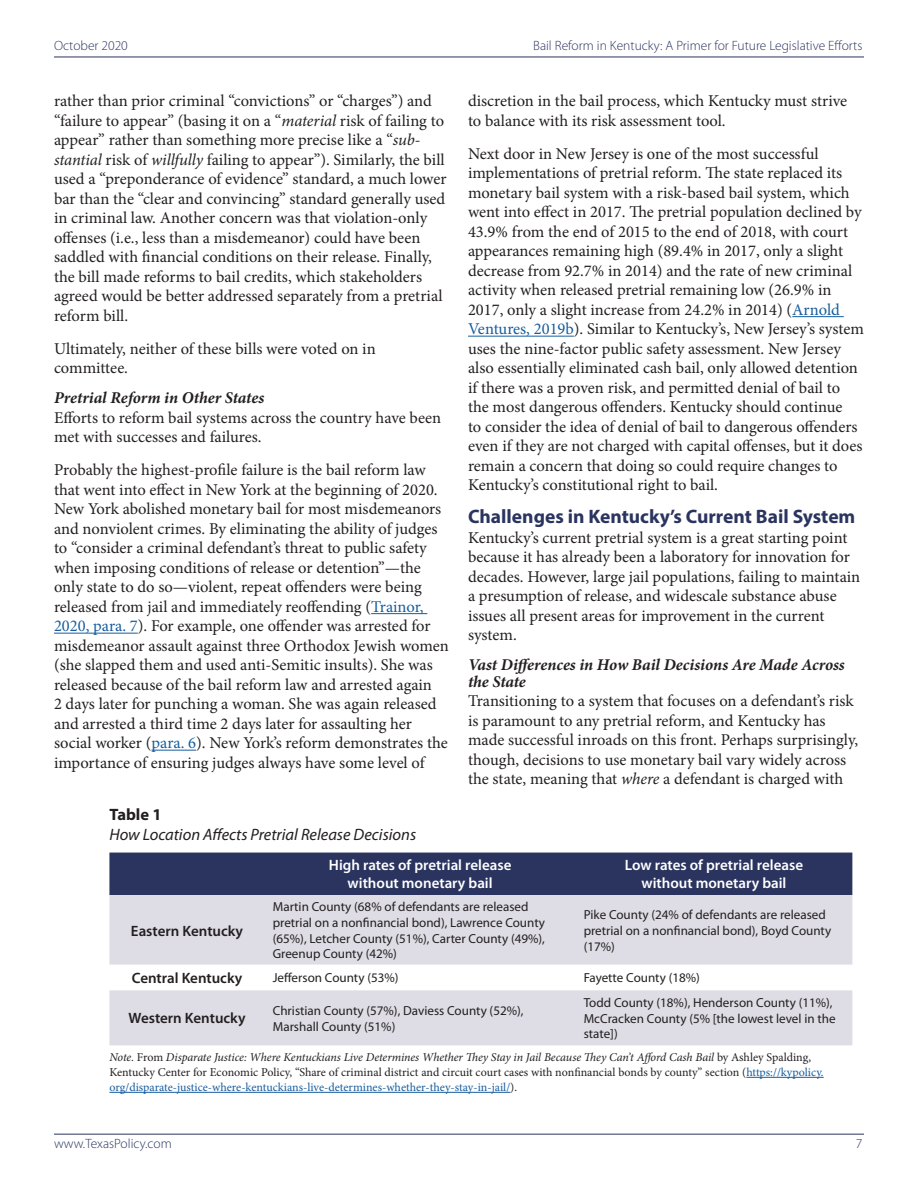
<style>
.page{position:relative;width:918px;height:1188px;background:#fff}
.page>*{position:absolute;margin:0;border:0;box-sizing:border-box;transform-origin:0 0}
.Section_Heading{font:700 19.5px "Myriad Pro";color:#2a345f}
.Copy{font:16.5px/19.5px "Minion Pro";color:#231f20}
.Subheading{font:italic 700 16.5px/16.5px "Minion Pro";letter-spacing:-.005em;color:#231f20}
.Figures{font:italic 16.5px "Myriad Pro";color:#231f20}
.Figures-2{font:700 16.5px "Myriad Pro";color:#231f20}
.Row_Heading{font:600 15px "Myriad Pro";color:#fff}
.Row_Heading-2{font:600 15px "Myriad Pro";color:#231f20}
.t1{font:300 13.5px "Myriad Pro";color:#2a345f}
.Table_Copy{font:13.05px/15.8px "Myriad Pro";color:#231f20}
.Table_Source{font:12px/15px "Minion Pro";color:#231f20}
.s1{font-style:italic}
.s2{color:#175d9e}
</style>
<div class="page">
<hr style="left:54px;top:1134px;width:810px;height:1px;background:#2a345f">
<hr style="left:54px;top:57px;width:810px;height:1px;background:#2a345f">
<hr style="left:371px;top:613px;width:56px;height:1px;background:#175d9e">
<hr style="left:54px;top:633px;width:84px;height:1px;background:#175d9e">
<hr style="left:152px;top:750px;width:44px;height:1px;background:#175d9e">
<hr style="left:792px;top:316px;width:52px;height:1px;background:#175d9e">
<hr style="left:468px;top:336px;width:106px;height:1px;background:#175d9e">
<hr style="left:746px;top:1077px;width:78px;height:1px;background:#175d9e">
<hr style="left:109px;top:1092px;width:401px;height:1px;background:#175d9e">
<div style="left:109px;top:853px;width:743px;height:42px;background:#2a345f"></div>
<div style="left:109px;top:895px;width:743px;height:150px;background:#dedde5"></div>
<svg style="left:109px;top:965px;width:743px;height:25px"></svg>
<p class="t1" style="left:54px;top:37px;width:75px">October 2020</p>
<p class="t1" style="left:533px;top:37px;width:331px">Bail Reform in Kentucky: A Primer for Future Legislative Efforts</p>
<p class="Copy" style="left:54px;top:92px;width:394px">rather than prior criminal “convictions” or “charges”) and “failure to appear” (basing it on a “<span class="s1">material</span> risk of failing to appear” rather than something more precise like a “<span class="s1">sub&shy;stantial</span> risk of <span class="s1">willfully</span> failing to appear”). Similarly, the bill used a “preponderance of evidence” standard, a much lower bar than the “clear and convincing” standard generally used in criminal law. Another concern was that violation-only offenses (i.e., less than a misdemeanor) could have been saddled with financial conditions on their release. Finally, the bill made reforms to bail credits, which stakeholders agreed would be better addressed separately from a pretrial reform bill.</p>
<p class="Copy" style="left:54px;top:339px;width:323px">Ultimately, neither of these bills were voted on in committee.</p>
<p class="Subheading" style="left:54px;top:390px;width:212px">Pretrial Reform in Other States</p>
<p class="Copy" style="left:54px;top:408px;width:389px">Efforts to reform bail systems across the country have been met with successes and failures.</p>
<p class="Copy" style="left:54px;top:461px;width:396px">Probably the highest-profile failure is the bail reform law that went into effect in New York at the beginning of 2020.<br>New York abolished monetary bail for most misdemeanors and nonviolent crimes. By eliminating the ability of judges to “consider a criminal defendant’s threat to public safety when imposing conditions of release or detention”—the only state to do so—violent, repeat offenders were being released from jail and immediately reoffending (<span class="s2">Trainor, 2020, para. 7</span>). For example, one offender was arrested for misdemeanor assault against three Orthodox Jewish women (she slapped them and used anti-Semitic insults). She was released because of the bail reform law and arrested again<br>2 days later for punching a woman. She was again released and arrested a third time 2 days later for assaulting her social worker (<span class="s2">para. 6</span>). New York’s reform demonstrates the importance of ensuring judges always have some level of</p>
<p class="Copy" style="left:468px;top:92px;width:381px">discretion in the bail process, which Kentucky must strive to balance with its risk assessment tool.</p>
<p class="Copy" style="left:468px;top:144px;width:397px">Next door in New Jersey is one of the most successful implementations of pretrial reform. The state replaced its monetary bail system with a risk-based bail system, which went into effect in 2017. The pretrial population declined by 43.9% from the end of 2015 to the end of 2018, with court appearances remaining high (89.4% in 2017, only a slight decrease from 92.7% in 2014) and the rate of new criminal activity when released pretrial remaining low (26.9% in 2017, only a slight increase from 24.2% in 2014) (<span class="s2">Arnold Ventures, 2019b</span>). Similar to Kentucky’s, New Jersey’s system uses the nine-factor public safety assessment. New Jersey also essentially eliminated cash bail, only allowed detention if there was a proven risk, and permitted denial of bail to the most dangerous offenders. Kentucky should continue<br>to consider the idea of denial of bail to dangerous offenders even if they are not charged with capital offenses, but it does remain a concern that doing so could require changes to Kentucky’s constitutional right to bail.</p>
<p class="Section_Heading" style="left:468px;top:504px;width:389px">Challenges in Kentucky’s Current Bail System</p>
<p class="Copy" style="left:468px;top:528px;width:394px">Kentucky’s current pretrial system is a great starting point because it has already been a laboratory for innovation for decades. However, large jail populations, failing to maintain a presumption of release, and widescale substance abuse issues all present areas for improvement in the current system.</p>
<p class="Subheading" style="left:468px;top:657px;width:378px">Vast Differences in How Bail Decisions Are Made Across the State</p>
<p class="Copy" style="left:468px;top:692px;width:392px">Transitioning to a system that focuses on a defendant’s risk is paramount to any pretrial reform, and Kentucky has made successful inroads on this front. Perhaps surprisingly, though, decisions to use monetary bail vary widely across the state, meaning that <span class="s1">where</span> a defendant is charged with</p>
<p class="Figures-2" style="left:109px;top:804px;width:54px">Table 1</p>
<p class="Figures" style="left:109px;top:824px;width:308px">How Location Affects Pretrial Release Decisions</p>
<p class="Row_Heading" style="left:329px;top:856px;width:184px">High rates of pretrial release</p>
<p class="Row_Heading" style="left:348px;top:874px;width:147px">without monetary bail</p>
<p class="Row_Heading" style="left:625px;top:856px;width:180px">Low rates of pretrial release</p>
<p class="Row_Heading" style="left:641px;top:874px;width:147px">without monetary bail</p>
<p class="Row_Heading-2" style="left:131px;top:921px;width:114px">Eastern Kentucky</p>
<p class="Table_Copy" style="left:273px;top:899px;width:274px">Martin County (68% of defendants are released pretrial on a nonfinancial bond), Lawrence County (65%), Letcher County (51%), Carter County (49%), Greenup County (42%)</p>
<p class="Table_Copy" style="left:584px;top:907px;width:249px">Pike County (24% of defendants are released pretrial on a nonfinancial bond), Boyd County (17%)</p>
<p class="Row_Heading-2" style="left:132px;top:969px;width:112px">Central Kentucky</p>
<p class="Table_Copy" style="left:273px;top:970px;width:127px">Jefferson County (53%)</p>
<p class="Table_Copy" style="left:584px;top:970px;width:118px">Fayette County (18%)</p>
<p class="Row_Heading-2" style="left:129px;top:1009px;width:119px">Western Kentucky</p>
<p class="Table_Copy" style="left:273px;top:1002px;width:252px">Christian County (57%), Daviess County (52%),<br>Marshall County (51%)</p>
<p class="Table_Copy" style="left:584px;top:995px;width:253px">Todd County (18%), Henderson County (11%),<br>McCracken County (5% [the lowest level in the state])</p>
<p class="Table_Source" style="left:109px;top:1050px;width:716px"><span class="s1">Note.</span> From <span class="s1">Disparate Justice: Where Kentuckians Live Determines Whether They Stay in Jail Because They Can’t Afford Cash Bail</span> by Ashley Spalding,<br>Kentucky Center for Economic Policy, “Share of criminal district and circuit court cases with nonfinancial bonds by county” section (<span class="s2">https://kypolicy. org/disparate-justice-where-kentuckians-live-determines-whether-they-stay-in-jail/</span>).</p>
<p class="t1" style="left:54px;top:1135px;width:119px">www.TexasPolicy.com</p>
<p class="t1" style="left:856px;top:1135px;width:8px">7</p>
</div>
